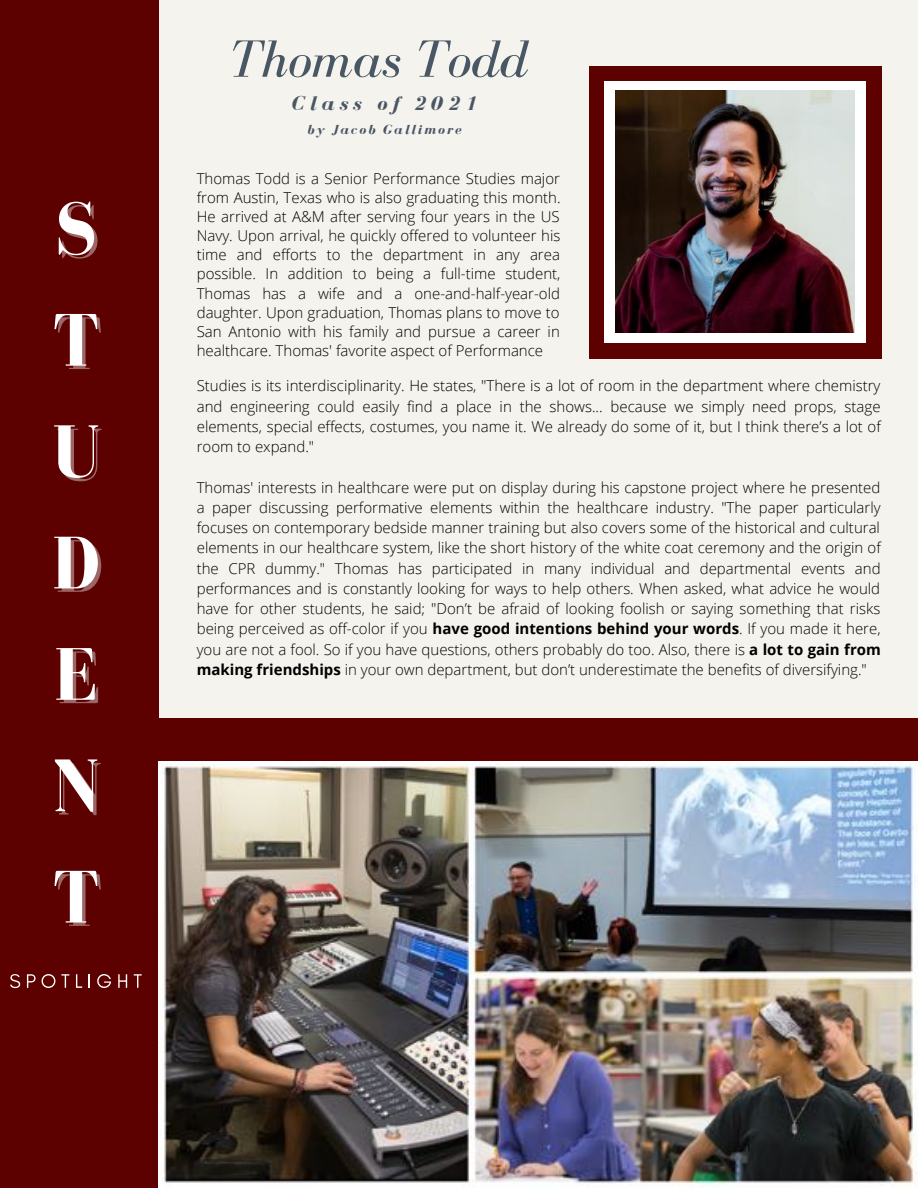
<style>
.page{position:relative;width:918px;height:1188px;background:#f4f3ed}
.page>*{position:absolute;margin:0;border:0;box-sizing:border-box;transform-origin:0 0}
.t1{font:700 76.65px/111.3px "Bodoni FLF";color:#fff;text-align:justify}
.t2{font:italic 54px "Bodoni FLF";color:#495664}
.t3{font:italic 700 20.25px "Bodoni FLF";letter-spacing:.25em;color:#495664}
.t4{font:300 15px/20.2px "Open Sans";color:#000;text-align:justify}
.t5{font:italic 700 13.5px "Bodoni FLF";letter-spacing:.15em;color:#495664}
.s1{font-weight:700}
</style>
<div class="page">
<div style="left:0;top:0;width:159px;height:1188px;background:#5d0000"></div>
<div style="left:589px;top:66px;width:292px;height:292px;background:#5d0000"></div>
<div style="left:604px;top:81px;width:262px;height:262px;background:#fff"></div>
<img style="left:615px;top:91px;width:240px;height:242px">
<img style="left:159px;top:761px;width:759px;height:427px">
<div style="left:151px;top:718px;width:767px;height:43px;background:#5d0000"></div>
<svg style="left:10px;top:974px;width:10px;height:14px"></svg>
<svg style="left:27px;top:974px;width:9px;height:14px"></svg>
<svg style="left:42px;top:974px;width:13px;height:14px"></svg>
<svg style="left:61px;top:974px;width:8px;height:14px"></svg>
<svg style="left:76px;top:974px;width:6px;height:14px"></svg>
<svg style="left:89px;top:974px;width:1px;height:14px"></svg>
<svg style="left:97px;top:974px;width:14px;height:14px"></svg>
<svg style="left:118px;top:974px;width:9px;height:14px"></svg>
<svg style="left:134px;top:974px;width:8px;height:14px"></svg>
<h1 class="t1" style="left:52px;top:173px;width:49px">S T U D E N T</h1>
<h2 class="t2" style="left:230px;top:30px;width:300px">Thomas Todd</h2>
<h3 class="t3" style="left:291px;top:93px;width:188px">Class of 2021</h3>
<p class="t5" style="left:307px;top:123px;width:156px">by Jacob Gallimore</p>
<p class="t4" style="left:197px;top:168px;width:365px;line-height:19.2px">Thomas Todd is a Senior Performance Studies major from Austin, Texas who is also graduating this month.<br>He arrived at A&amp;M after serving four years in the US Navy. Upon arrival, he quickly offered to volunteer his time and efforts to the department in any area possible. In addition to being a full-time student, Thomas has a wife and a one-and-half-year-old daughter. Upon graduation, Thomas plans to move to San Antonio with his family and pursue a career in healthcare. Thomas' favorite aspect of Performance</p>
<p class="t4" style="left:197px;top:375px;width:686px">Studies is its interdisciplinarity. He states, "There is a lot of room in the department where chemistry and engineering could easily find a place in the shows... because we simply need props, stage elements, special effects, costumes, you name it. We already do some of it, but I think there’s a lot of room to expand."</p>
<p class="t4" style="left:197px;top:477px;width:686px">Thomas' interests in healthcare were put on display during his capstone project where he presented a paper discussing performative elements within the healthcare industry. "The paper particularly focuses on contemporary bedside manner training but also covers some of the historical and cultural elements in our healthcare system, like the short history of the white coat ceremony and the origin of the CPR dummy." Thomas has participated in many individual and departmental events and performances and is constantly looking for ways to help others. When asked, what advice he would have for other students, he said; "Don’t be afraid of looking foolish or saying something that risks being perceived as off-color if you <span class="s1">have good intentions behind your words</span>. If you made it here, you are not a fool. So if you have questions, others probably do too. Also, there is <span class="s1">a lot to gain from making friendships</span> in your own department, but don’t underestimate the benefits of diversifying."</p>
</div>
